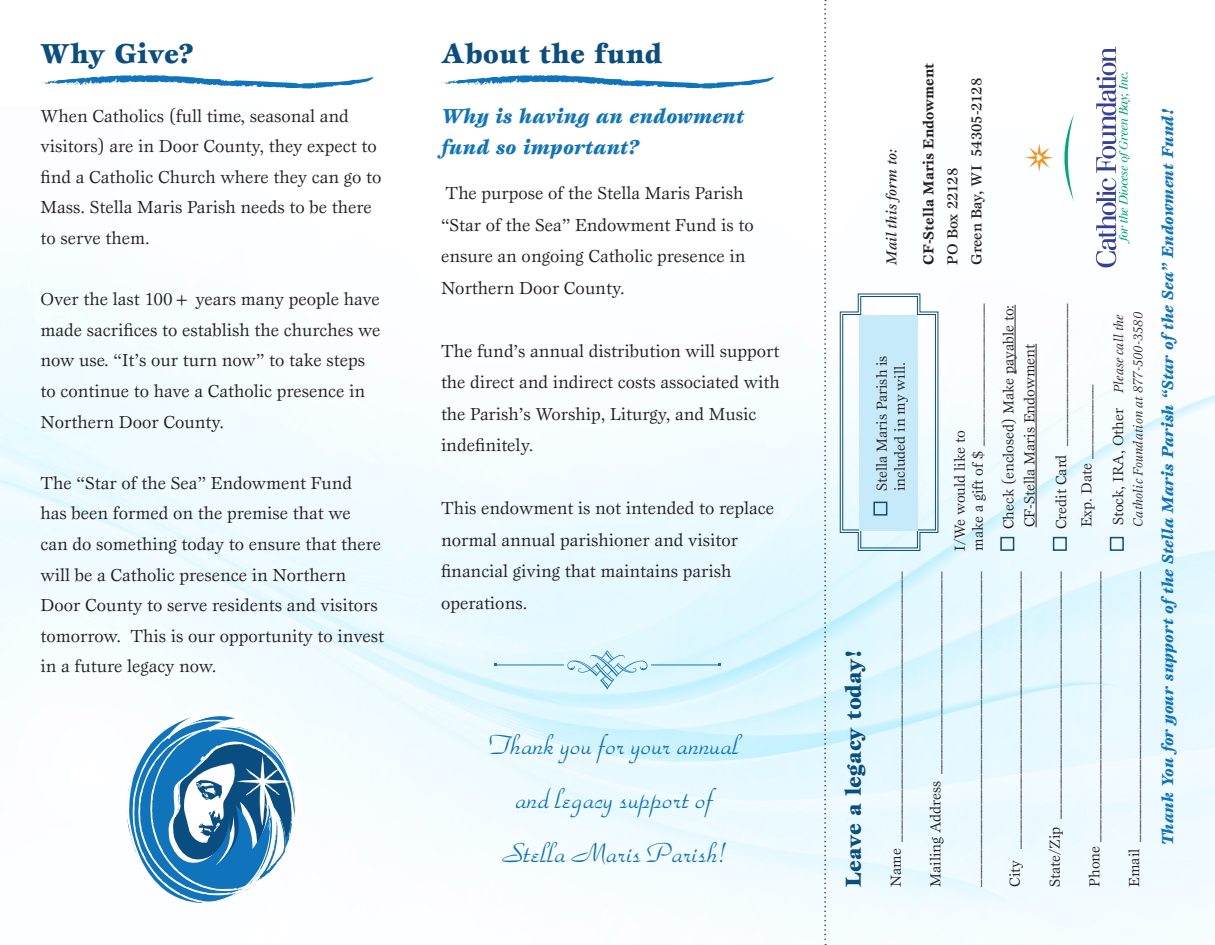
<style>
.page{position:relative;width:1215px;height:945px;background:#fff}
.page>*{position:absolute;margin:0;border:0;box-sizing:border-box;transform-origin:0 0}
.t1{font:54px "Type Embellishments One Let Plain";color:#1074bc}
.t2{font:36px "Park Avenue";color:#1074bc}
.t3{font:900 28.5px "Esprit";color:#0a4d80}
.t4{font:900 22.5px "Esprit";color:#0a4d80}
.t5{font:italic 900 21px/30.6px "Esprit";color:#1074bc}
.t6{font:18px/30.6px "Esprit";color:#231f20}
.t7{font:italic 900 16.5px "Esprit";color:#1074bc}
.t8{font:15px/18px "Esprit";color:#231f20}
.t9{font:500 15px "Esprit";color:#231f20}
.t10{font:700 15px "Esprit";color:#231f20}
.t11{font:italic 500 15px "Esprit";color:#231f20}
.t12{font:italic 13.5px "Esprit";color:#231f20}
.s1{font-style:italic;font-size:13.5px}
</style>
<div class="page">
<img style="left:0;top:257px;width:1215px;height:688px">
<svg style="left:41px;top:75px;width:332px;height:14px"></svg>
<svg style="left:441px;top:75px;width:333px;height:14px"></svg>
<hr style="left:651px;top:665px;width:69px;height:1px;background:#1074bc">
<hr style="left:495px;top:665px;width:69px;height:1px;background:#1074bc">
<svg style="left:824px;top:0;width:2px;height:945px"></svg>
<svg style="left:126px;top:711px;width:176px;height:193px"></svg>
<hr style="left:1015px;top:305px;width:1px;height:69px;background:#231f20">
<hr style="left:1036px;top:344px;width:1px;height:183px;background:#231f20">
<div style="left:1000px;top:537px;width:14px;height:14px;border:2px solid #0a4d80"></div>
<div style="left:1053px;top:537px;width:14px;height:14px;border:2px solid #0a4d80"></div>
<div style="left:1110px;top:537px;width:14px;height:14px;border:2px solid #0a4d80"></div>
<svg style="left:840px;top:293px;width:98px;height:258px"></svg>
<div style="left:860px;top:315px;width:58px;height:215px;background:#c6eafa"></div>
<div style="left:873px;top:502px;width:14px;height:14px;border:2px solid #0a4d80"></div>
<svg style="left:1025px;top:143px;width:29px;height:29px"></svg>
<svg style="left:1064px;top:114px;width:10px;height:87px"></svg>
<svg style="left:1096px;top:47px;width:34px;height:220px"></svg>
<p class="t3" style="left:40px;top:36px;width:155px">Why Give?</p>
<p class="t3" style="left:441px;top:36px;width:223px">About the fund</p>
<p class="t6" style="left:40px;top:100px;width:342px">When Catholics (full time, seasonal and visitors) are in Door County, they expect to find a Catholic Church where they can go to Mass. Stella Maris Parish needs to be there to serve them.</p>
<p class="t6" style="left:40px;top:284px;width:341px">Over the last 100+ years many people have made sacrifices to establish the churches we now use. “It’s our turn now” to take steps to continue to have a Catholic presence in Northern Door County.</p>
<p class="t6" style="left:40px;top:467px;width:345px">The “Star of the Sea” Endowment Fund<br>has been formed on the premise that we<br>can do something today to ensure that there will be a Catholic presence in Northern Door County to serve residents and visitors tomorrow. This is our opportunity to invest in a future legacy now.</p>
<p class="t5" style="left:441px;top:101px;width:305px">Why is having an endowment fund so important?</p>
<p class="t6" style="left:441px;top:177px;width:314px;line-height:31.5px">The purpose of the Stella Maris Parish “Star of the Sea” Endowment Fund is to ensure an ongoing Catholic presence in Northern Door County.</p>
<p class="t6" style="left:441px;top:335px;width:340px;line-height:31.5px">The fund’s annual distribution will support the direct and indirect costs associated with the Parish’s Worship, Liturgy, and Music indefinitely.</p>
<p class="t6" style="left:441px;top:492px;width:335px;line-height:31.5px">This endowment is not intended to replace normal annual parishioner and visitor financial giving that maintains parish operations.</p>
<p class="t1" style="left:565px;top:648px;width:87px">8</p>
<p class="t2" style="left:489px;top:727px;width:251px">Thank you for your annual</p>
<p class="t2" style="left:515px;top:781px;width:200px">and legacy support of</p>
<p class="t2" style="left:502px;top:835px;width:225px">Stella Maris Parish!</p>
<p class="t11" style="left:882px;top:265px;width:117px;rotate:-90deg">Mail this form to:</p>
<p class="t10" style="left:919px;top:265px;width:203px;rotate:-90deg">CF-Stella Maris Endowment</p>
<p class="t9" style="left:943px;top:265px;width:98px;rotate:-90deg">PO Box 22128</p>
<p class="t9" style="left:967px;top:265px;width:188px;rotate:-90deg">Green Bay, WI 54305-2128</p>
<p class="t4" style="left:839px;top:887px;width:239px;rotate:-90deg">Leave a legacy today!</p>
<p class="t8" style="left:872px;top:491px;width:138px;rotate:-90deg">Stella Maris Parish is included in my will.</p>
<p class="t8" style="left:969px;top:551px;width:249px;rotate:-90deg">make a gift of $ ___________________</p>
<p class="t8" style="left:999px;top:529px;width:226px;rotate:-90deg">Check (enclosed) Make payable to:</p>
<p class="t8" style="left:1020px;top:527px;width:185px;rotate:-90deg">CF-Stella Maris Endowment</p>
<p class="t8" style="left:951px;top:551px;width:122px;rotate:-90deg">I/We would like to</p>
<p class="t8" style="left:1052px;top:529px;width:228px;rotate:-90deg">Credit Card ___________________</p>
<p class="t8" style="left:1077px;top:527px;width:145px;rotate:-90deg">Exp. Date __________</p>
<p class="t8" style="left:1109px;top:525px;width:212px;rotate:-90deg">Stock, IRA, Other <span class="s1">Please call the</span></p>
<p class="t12" style="left:1130px;top:527px;width:216px;rotate:-90deg">Catholic Foundation at 877-500-3580</p>
<p class="t8" style="left:886px;top:887px;width:316px;rotate:-90deg">Name ____________________________________</p>
<p class="t8" style="left:926px;top:887px;width:317px;rotate:-90deg">Mailing Address ___________________________</p>
<p class="t8" style="left:966px;top:887px;width:316px;rotate:-90deg">__________________________________________</p>
<p class="t8" style="left:1006px;top:887px;width:316px;rotate:-90deg">City _____________________________________</p>
<p class="t8" style="left:1045px;top:887px;width:316px;rotate:-90deg">State/Zip _________________________________</p>
<p class="t8" style="left:1085px;top:887px;width:317px;rotate:-90deg">Phone ____________________________________</p>
<p class="t8" style="left:1125px;top:887px;width:316px;rotate:-90deg">Email ____________________________________</p>
<p class="t7" style="left:1158px;top:845px;width:738px;rotate:-90deg">Thank You for your support ofthe Stella Maris Parish “Star ofthe Sea” Endowment Fund!</p>
</div>
